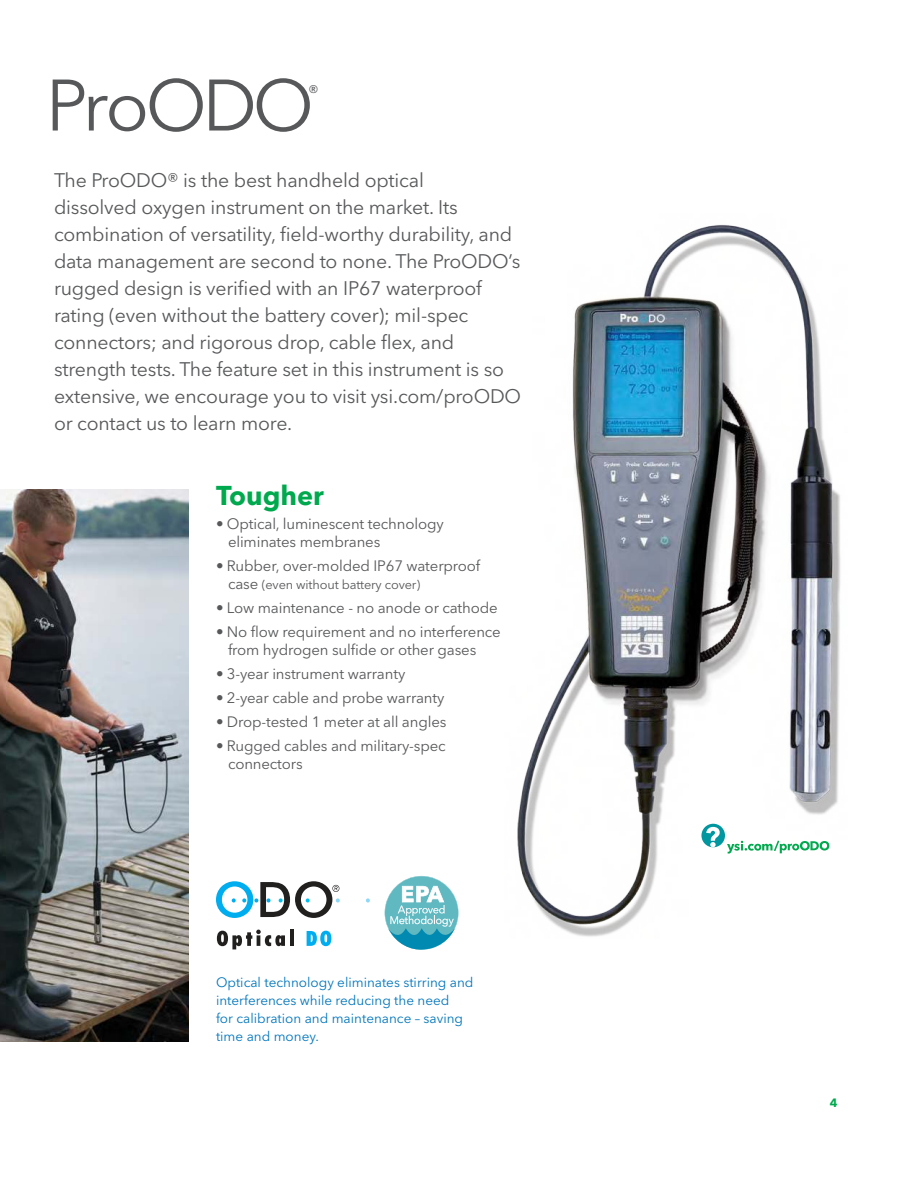
<style>
.page{position:relative;width:918px;height:1188px;background:#fff}
.page>*{position:absolute;margin:0;border:0;box-sizing:border-box;transform-origin:0 0}
.t1{font:72px "Avenir Next LT Pro";letter-spacing:-.06em;color:#57585a}
.t2{font:700 27px "Avenir Next LT Pro";color:#00a94e}
.t3{font:19.5px/27px "Avenir Next LT Pro";letter-spacing:-.01em;color:#57585a}
.t4{font:18px "Avenir Next LT Pro";color:#57585a}
.t5{font:15px/18px "Avenir Next LT Pro";letter-spacing:-.01em;color:#57585a}
.t6{font:13.5px/18px "Avenir Next LT Pro";color:#0076bd}
.t7{font:12.75px "Avenir Next LT Pro";letter-spacing:-.01em;color:#57585a}
.t8{font:700 12px "Avenir Next LT Pro";color:#00a94e}
.s1{font-size:15px}
</style>
<div class="page">
<img style="left:517px;top:225px;width:324px;height:712px">
<img style="left:0;top:489px;width:189px;height:552px">
<svg style="left:366px;top:898px;width:4px;height:5px"></svg>
<svg style="left:217px;top:930px;width:68px;height:19px"></svg>
<hr style="left:290px;top:930px;width:4px;height:16px;background:#221f1f">
<svg style="left:307px;top:931px;width:24px;height:15px"></svg>
<svg style="left:216px;top:881px;width:124px;height:37px"></svg>
<svg style="left:385px;top:876px;width:73px;height:74px"></svg>
<div style="left:701px;top:824px;width:24px;height:23px;background:#0097a0;border-radius:50%"></div>
<svg style="left:706px;top:827px;width:14px;height:20px"></svg>
<svg style="left:727px;top:841px;width:102px;height:13px"></svg>
<h1 class="t1" style="left:46px;top:73px;width:269px">ProODO</h1>
<p class="t4" style="left:308px;top:83px;width:12px">®</p>
<p class="t3" style="left:54px;top:168px;width:469px">The ProODO® is the best handheld optical<br>dissolved oxygen instrument on the market. Its combination of versatility, field-worthy durability, and data management are second to none. The ProODO’s rugged design is verified with an IP67 waterproof rating (even without the battery cover); mil-spec connectors; and rigorous drop, cable flex, and strength tests. The feature set in this instrument is so extensive, we encourage you to visit ysi.com/proODO or contact us to learn more.</p>
<h2 class="t2" style="left:216px;top:484px;width:109px">Tougher</h2>
<p class="t5" style="left:228px;top:516px;width:217px;text-indent:-12px">• Optical, luminescent technology eliminates membranes</p>
<p class="t5" style="left:216px;top:558px;width:266px">• Rubber, over-molded IP67 waterproof</p>
<p class="t7" style="left:228px;top:579px;width:194px"><span class="s1">case</span> (even without battery cover)</p>
<p class="t5" style="left:216px;top:600px;width:283px">• Low maintenance - no anode or cathode</p>
<p class="t5" style="left:228px;top:624px;width:274px;text-indent:-12px">• No flow requirement and no interference from hydrogen sulfide or other gases</p>
<p class="t5" style="left:216px;top:666px;width:191px">• 3-year instrument warranty</p>
<p class="t5" style="left:216px;top:690px;width:230px">• 2-year cable and probe warranty</p>
<p class="t5" style="left:216px;top:714px;width:232px">• Drop-tested 1 meter at all angles</p>
<p class="t5" style="left:228px;top:738px;width:219px;text-indent:-12px">• Rugged cables and military-spec connectors</p>
<p class="t6" style="left:216px;top:974px;width:259px">Optical technology eliminates stirring and interferences while reducing the need<br>for calibration and maintenance – saving time and money.</p>
<p class="t8" style="left:830px;top:1098px;width:9px">4</p>
</div>
